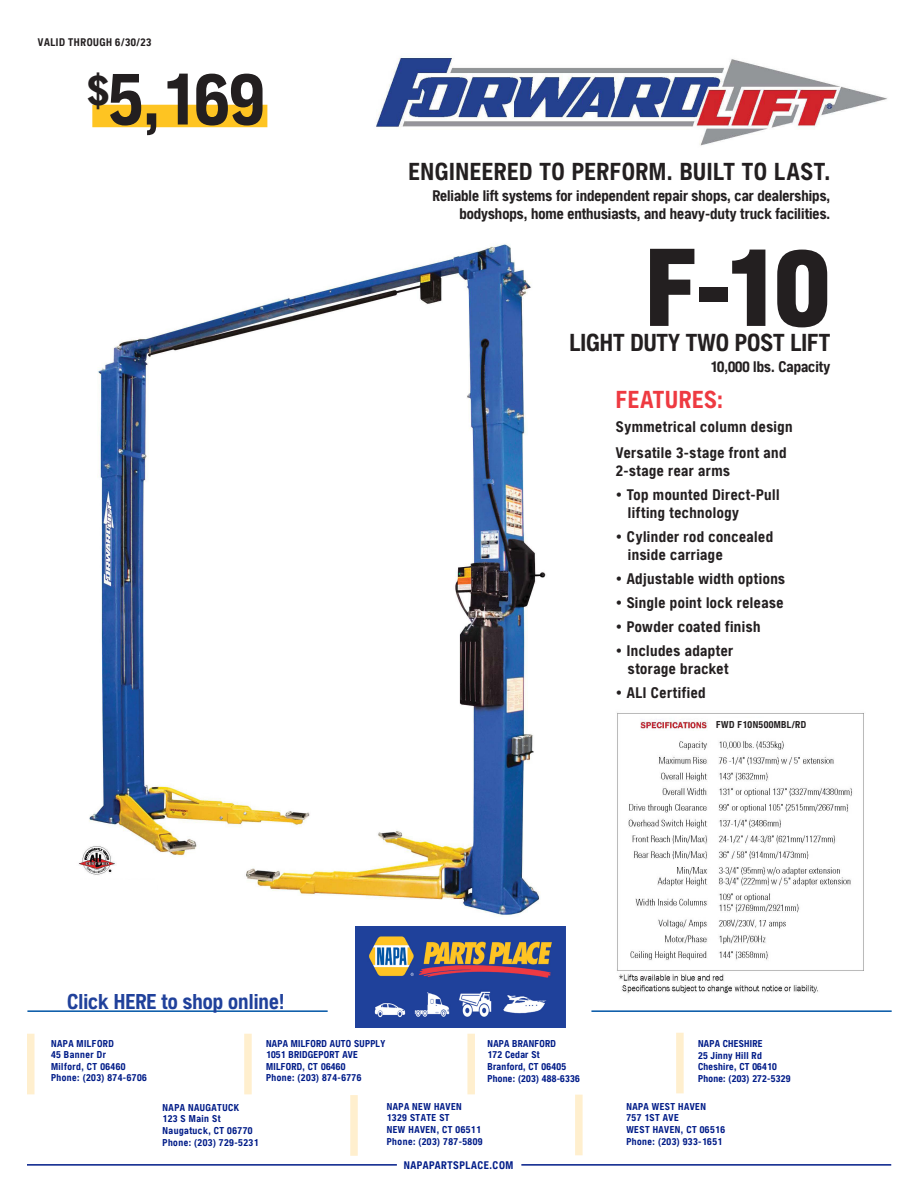
<style>
.page{position:relative;width:918px;height:1188px;background:#fff}
.page>*{position:absolute;margin:0;border:0;box-sizing:border-box;transform-origin:0 0}
.t1{font:900 condensed 108px "NAPASANS";color:#231f20}
.t2{font:700 condensed 72px "NAPASANS";color:#231f20}
.t3{font:700 condensed 24px "NAPASANS";letter-spacing:.02em;color:#231f20}
.t4{font:700 condensed 24px "NAPASANS";color:#231f20}
.t5{font:700 condensed 24px "NAPASANS";letter-spacing:.025em;color:#ee3a41}
.t6{font:700 condensed 21px "NAPASANS";color:#20419b}
.t7{font:700 condensed 15px "NAPASANS";letter-spacing:.03em;color:#231f20}
.t8{font:700 condensed 15px "NAPASANS";color:#231f20}
.t9{font:700 condensed 10.8px "NAPASANS";letter-spacing:.05em;color:#231f20}
.t10{font:700 condensed 10.8px "NAPASANS";letter-spacing:.055em;color:#001c88}
.t11{font:700 condensed 9.75px/11.6px "NAPASANS";letter-spacing:.05em;color:#001c88}
.t12{font:700 condensed 9.75px/11.6px "NAPASANS";letter-spacing:.03em;color:#001c88}
.t13{font:700 condensed 9.75px "NAPASANS";letter-spacing:.04em;color:#231f20}
</style>
<div class="page">
<img style="left:78px;top:244px;width:488px;height:695px">
<hr style="left:27px;top:1010px;width:301px;height:2px;background:#0155a5">
<hr style="left:591px;top:1010px;width:301px;height:2px;background:#0155a5">
<img style="left:356px;top:927px;width:209px;height:100px">
<img style="left:617px;top:713px;width:247px;height:280px">
<img style="left:376px;top:58px;width:511px;height:88px">
<div style="left:92px;top:105px;width:175px;height:22px;background:#fec422"></div>
<div style="left:244px;top:1034px;width:8px;height:60px;background:#ffefce"></div>
<div style="left:27px;top:1034px;width:7px;height:60px;background:#ffefce"></div>
<div style="left:467px;top:1034px;width:8px;height:60px;background:#ffefce"></div>
<div style="left:676px;top:1033px;width:8px;height:60px;background:#ffefce"></div>
<hr style="left:27px;top:1164px;width:370px;height:2px;background:#001c88">
<hr style="left:521px;top:1164px;width:370px;height:2px;background:#001c88">
<div style="left:350px;top:1095px;width:8px;height:61px;background:#ffefce"></div>
<div style="left:575px;top:1095px;width:8px;height:60px;background:#ffefce"></div>
<img style="left:716px;top:718px;width:74px;height:16px">
<img style="left:78px;top:880px;width:79px;height:17px">
<p class="t9" style="left:38px;top:36px;width:115px">VALID THROUGH 6/30/23</p>
<p class="t2" style="left:88px;top:58px;width:177px"><sup>$</sup>5,169</p>
<p class="t3" style="left:409px;top:157px;width:423px">ENGINEERED TO PERFORM. BUILT TO LAST.</p>
<p class="t8" style="left:433px;top:187px;width:399px">Reliable lift systems for independent repair shops, car dealerships,</p>
<p class="t8" style="left:459px;top:205px;width:372px">bodyshops, home enthusiasts, and heavy-duty truck facilities.</p>
<p class="t1" style="left:645px;top:225px;width:187px">F-10</p>
<p class="t8" style="left:710px;top:358px;width:122px">10,000 lbs. Capacity</p>
<p class="t4" style="left:569px;top:329px;width:262px">LIGHT DUTY TWO POST LIFT</p>
<p class="t5" style="left:616px;top:386px;width:109px">FEATURES:</p>
<p class="t7" style="left:616px;top:418px;width:178px">Symmetrical column design</p>
<p class="t7" style="left:616px;top:444px;width:172px">Versatile 3-stage front and</p>
<p class="t7" style="left:616px;top:462px;width:116px">2-stage rear arms</p>
<p class="t7" style="left:616px;top:486px;width:165px">• Top mounted Direct-Pull</p>
<p class="t7" style="left:628px;top:504px;width:113px">lifting technology</p>
<p class="t7" style="left:616px;top:528px;width:159px">• Cylinder rod concealed</p>
<p class="t7" style="left:628px;top:546px;width:96px">inside carriage</p>
<p class="t7" style="left:616px;top:570px;width:171px">• Adjustable width options</p>
<p class="t7" style="left:616px;top:594px;width:169px">• Single point lock release</p>
<p class="t7" style="left:616px;top:618px;width:146px">• Powder coated finish</p>
<p class="t7" style="left:616px;top:642px;width:119px">• Includes adapter</p>
<p class="t7" style="left:628px;top:660px;width:102px">storage bracket</p>
<p class="t7" style="left:616px;top:684px;width:91px">• ALI Certified</p>
<p class="t13" style="left:716px;top:719px;width:92px">FWD F10N500MBL/RD</p>
<h3 class="t6" style="left:67px;top:990px;width:219px">Click HERE to shop online!</h3>
<p class="t11" style="left:51px;top:1037px;width:97px">NAPA MILFORD<br>45 Banner Dr<br>Milford, CT 06460<br>Phone: (203) 874-6706</p>
<p class="t12" style="left:266px;top:1037px;width:121px">NAPA MILFORD AUTO SUPPLY<br>1051 BRIDGEPORT AVE<br>MILFORD, CT 06460<br>Phone: (203) 874-6776</p>
<p class="t12" style="left:488px;top:1038px;width:94px">NAPA BRANFORD<br>172 Cedar St<br>Branford, CT 06405<br>Phone: (203) 488-6336</p>
<p class="t12" style="left:698px;top:1038px;width:94px">NAPA CHESHIRE<br>25 Jinny Hill Rd<br>Cheshire, CT 06410<br>Phone: (203) 272-5329</p>
<p class="t11" style="left:163px;top:1101px;width:97px">NAPA NAUGATUCK<br>123 S Main St<br>Naugatuck, CT 06770<br>Phone: (203) 729-5231</p>
<p class="t11" style="left:387px;top:1101px;width:97px">NAPA NEW HAVEN<br>1329 STATE ST<br>NEW HAVEN, CT 06511<br>Phone: (203) 787-5809</p>
<p class="t11" style="left:626px;top:1101px;width:100px">NAPA WEST HAVEN<br>757 1ST AVE<br>WEST HAVEN, CT 06516<br>Phone: (203) 933-1651</p>
<p class="t10" style="left:404px;top:1159px;width:111px">NAPAPARTSPLACE.COM</p>
</div>
